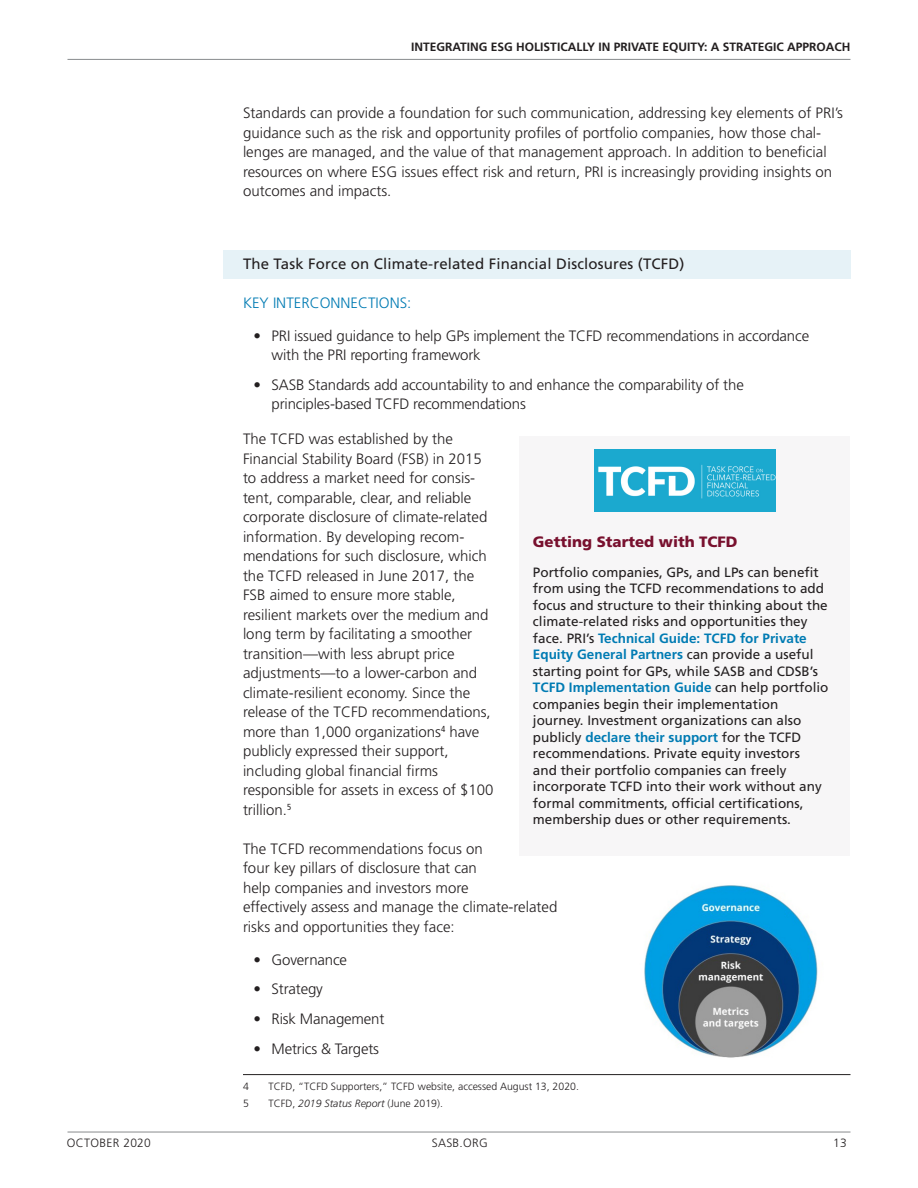
<style>
.page{position:relative;width:918px;height:1188px;background:#fff}
.page>*{position:absolute;margin:0;border:0;box-sizing:border-box;transform-origin:0 0}
.BODY{font:300 15px/19.5px "Frutiger LT Std";color:#231f20}
.Groups{font:15px "Frutiger LT Std";letter-spacing:.01em;color:#231f20}
.SIDEBAR_TITLE{font:900 15px "Frutiger LT Std";color:#78102e}
.TITLE_4a{font:300 15px "Frutiger LT Std";color:#007bb3}
.SIDEBAR{font:13.5px/16.5px "Frutiger LT Std";color:#231f20}
.t1{font:700 12px "Frutiger LT Std";color:#231f20}
.t2{font:300 12px "Frutiger LT Std";letter-spacing:.025em;color:#231f20}
.FOOTNOTE{font:300 10.5px "Frutiger LT Std";color:#231f20}
.s1{font-style:italic}
.s2{font-weight:700;color:#007bb3}
</style>
<div class="page">
<hr style="left:68px;top:59px;width:782px;height:1px;background:#888b8d">
<hr style="left:68px;top:1132px;width:782px;height:1px;background:#888b8d">
<div style="left:223px;top:250px;width:627px;height:29px;background:#e6f2f7"></div>
<hr style="left:243px;top:1074px;width:607px;height:1px;background:#231f20">
<div style="left:519px;top:436px;width:331px;height:419px;background:#f7f6f7"></div>
<img style="left:594px;top:450px;width:182px;height:61px">
<img style="left:644px;top:885px;width:174px;height:173px">
<p class="t1" style="left:411px;top:40px;width:441px">INTEGRATING ESG HOLISTICALLY IN PRIVATE EQUITY: A STRATEGIC APPROACH</p>
<p class="BODY" style="left:243px;top:103px;width:602px">Standards can provide a foundation for such communication, addressing key elements of PRI’s guidance such as the risk and opportunity profiles of portfolio companies, how those chal&shy;lenges are managed, and the value of that management approach. In addition to beneficial resources on where ESG issues effect risk and return, PRI is increasingly providing insights on outcomes and impacts.</p>
<p class="Groups" style="left:243px;top:254px;width:443px">The Task Force on Climate-related Financial Disclosures (TCFD)</p>
<p class="TITLE_4a" style="left:243px;top:294px;width:170px">KEY INTERCONNECTIONS:</p>
<p class="BODY" style="left:272px;top:326px;width:539px;text-indent:-18px">• PRI issued guidance to help GPs implement the TCFD recommendations in accordance with the PRI reporting framework</p>
<p class="BODY" style="left:272px;top:375px;width:474px;text-indent:-18px">• SASB Standards add accountability to and enhance the comparability of the principles-based TCFD recommendations</p>
<p class="BODY" style="left:243px;top:429px;width:252px">The TCFD was established by the Financial Stability Board (FSB) in 2015 to address a market need for consis&shy;tent, comparable, clear, and reliable corporate disclosure of climate-related information. By developing recom&shy;mendations for such disclosure, which the TCFD released in June 2017, the FSB aimed to ensure more stable, resilient markets over the medium and long term by facilitating a smoother transition—with less abrupt price adjustments—to a lower-carbon and climate-resilient economy. Since the release of the TCFD recommendations, more than 1,000 organizations<sup>4</sup> have publicly expressed their support, including global financial firms responsible for assets in excess of $100 trillion.<sup>5</sup></p>
<p class="BODY" style="left:243px;top:839px;width:316px">The TCFD recommendations focus on<br>four key pillars of disclosure that can<br>help companies and investors more<br>effectively assess and manage the climate-related risks and opportunities they face:</p>
<p class="BODY" style="left:254px;top:950px;width:95px">• Governance</p>
<p class="BODY" style="left:254px;top:980px;width:71px">• Strategy</p>
<p class="BODY" style="left:254px;top:1009px;width:132px">• Risk Management</p>
<p class="BODY" style="left:254px;top:1039px;width:127px">• Metrics &amp; Targets</p>
<p class="FOOTNOTE" style="left:243px;top:1080px;width:7px">4</p>
<p class="FOOTNOTE" style="left:269px;top:1080px;width:312px">TCFD, “TCFD Supporters,” TCFD website, accessed August 13, 2020.</p>
<p class="FOOTNOTE" style="left:243px;top:1097px;width:7px">5</p>
<p class="FOOTNOTE" style="left:269px;top:1097px;width:176px">TCFD, <span class="s1">2019 Status Report</span> (June 2019).</p>
<p class="SIDEBAR_TITLE" style="left:533px;top:532px;width:206px">Getting Started with TCFD</p>
<p class="SIDEBAR" style="left:533px;top:564px;width:297px">Portfolio companies, GPs, and LPs can benefit from using the TCFD recommendations to add focus and structure to their thinking about the climate-related risks and opportunities they face. PRI’s <span class="s2">Technical Guide: TCFD for Private Equity General Partners</span> can provide a useful starting point for GPs, while SASB and CDSB’s <span class="s2">TCFD Implementation Guide</span> can help portfolio companies begin their implementation journey. Investment organizations can also publicly <span class="s2">declare their support</span> for the TCFD recommendations. Private equity investors<br>and their portfolio companies can freely incorporate TCFD into their work without any formal commitments, official certifications, membership dues or other requirements.</p>
<p class="t2" style="left:67px;top:1136px;width:85px">OCTOBER 2020</p>
<p class="t2" style="left:432px;top:1136px;width:58px">SASB.ORG</p>
<p class="t2" style="left:833px;top:1136px;width:15px">13</p>
</div>
